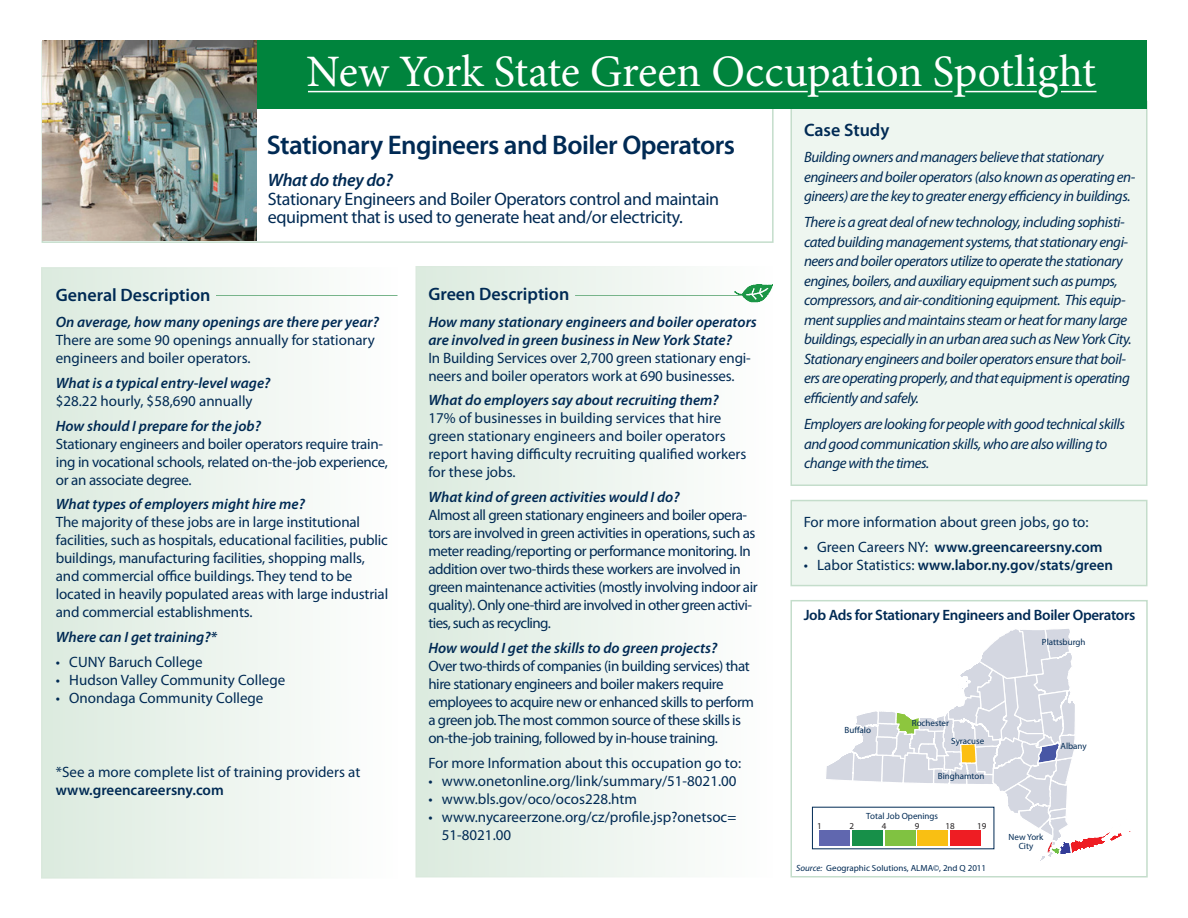
<style>
.page{position:relative;width:1188px;height:918px;background:#fff}
.page>*{position:absolute;margin:0;border:0;box-sizing:border-box;transform-origin:0 0}
.t1{font:45px "Minion Pro";color:#fff}
.t2{font:600 27px "Myriad Pro";letter-spacing:-.02em;color:#002a54}
.t3{font:18px/18px "Myriad Pro";letter-spacing:-.02em;color:#002a54}
.t4{font:600 18px "Myriad Pro";color:#002a54}
.t5{font:italic 600 18px "Myriad Pro";letter-spacing:-.02em;color:#002a54}
.t6{font:15px/18px "Myriad Pro";letter-spacing:-.01em;color:#002a54}
.t7{font:italic 15px/19.5px "Myriad Pro";letter-spacing:-.03em;color:#002a54}
.t8{font:15px/18px "Myriad Pro";letter-spacing:-.03em;color:#002a54}
.t9{font:italic 600 15px/18px "Myriad Pro";color:#002a54}
.t10{font:600 15px "Myriad Pro";letter-spacing:-.01em;color:#002a54}
.t11{font:9px/9px "Myriad Pro";color:#002a54;text-align:center}
.t12{font:9px "Myriad Pro";color:#231f20}
.s1{font-weight:400}
.s2{font-style:italic}
</style>
<div class="page">
<div style="left:790px;top:500px;width:358px;height:86px;background:#eef6f0;border:2px solid #c4ddcb"></div>
<div style="left:790px;top:101px;width:358px;height:385px;background:#eef6f0;border:2px solid #c4ddcb"></div>
<div style="left:416px;top:266px;width:356px;height:612px;background:linear-gradient(to right,#dcebdf,#fefefe);border:2px solid #dae9dd"></div>
<div style="left:41px;top:267px;width:357px;height:612px;background:linear-gradient(to right,#dbeadf,#fefefe);border:2px solid #dae9dd"></div>
<div style="left:256px;top:40px;width:892px;height:69px;background:#00843d"></div>
<hr style="left:308px;top:91px;width:500px;height:1px;background:#fff">
<hr style="left:818px;top:91px;width:134px;height:1px;background:#fff">
<hr style="left:965px;top:91px;width:72px;height:1px;background:#fff">
<hr style="left:1061px;top:91px;width:36px;height:1px;background:#fff">
<hr style="left:216px;top:295px;width:182px;height:1px;background:#77b48a">
<hr style="left:575px;top:295px;width:167px;height:1px;background:#77b48a">
<img style="left:734px;top:285px;width:39px;height:17px">
<img style="left:42px;top:40px;width:214px;height:201px">
<div style="left:790px;top:600px;width:358px;height:278px;border:2px solid #c4ddcb"></div>
<svg style="left:824px;top:629px;width:307px;height:232px"></svg>
<div style="left:819px;top:830px;width:31px;height:16px;background:#6067af"></div>
<div style="left:852px;top:830px;width:31px;height:16px;background:#179049"></div>
<div style="left:885px;top:830px;width:31px;height:16px;background:#80c241"></div>
<div style="left:951px;top:830px;width:30px;height:16px;background:#ee1d23"></div>
<div style="left:918px;top:830px;width:30px;height:16px;background:#f9bf13"></div>
<h1 class="t1" style="left:306px;top:42px;width:791px">New York State Green Occupation Spotlight</h1>
<h2 class="t2" style="left:267px;top:128px;width:470px">Stationary Engineers and Boiler Operators</h2>
<p class="t5" style="left:268px;top:168px;width:126px">What do they do?</p>
<p class="t3" style="left:268px;top:189px;width:453px">Stationary Engineers and Boiler Operators control and maintain equipment that is used to generate heat and/or electricity.</p>
<p class="t4" style="left:56px;top:283px;width:156px">General Description</p>
<p class="t9" style="left:56px;top:313px;width:325px">On average, how many openings are there per year?</p>
<p class="t6" style="left:56px;top:331px;width:321px">There are some 90 openings annually for stationary engineers and boiler operators.</p>
<p class="t9" style="left:56px;top:373px;width:216px">What is a typical entry-level wage?</p>
<p class="t6" style="left:56px;top:391px;width:198px">$28.22 hourly, $58,690 annually</p>
<p class="t9" style="left:56px;top:416px;width:207px">How should I prepare for the job?</p>
<p class="t6" style="left:56px;top:434px;width:334px">Stationary engineers and boiler operators require train&shy;ing in vocational schools, related on-the-job experience, or an associate degree.</p>
<p class="t9" style="left:56px;top:495px;width:251px">What types of employers might hire me?</p>
<p class="t6" style="left:56px;top:513px;width:334px">The majority of these jobs are in large institutional facilities, such as hospitals, educational facilities, public buildings, manufacturing facilities, shopping malls, and commercial office buildings. They tend to be located in heavily populated areas with large industrial and commercial establishments.</p>
<p class="t9" style="left:56px;top:628px;width:163px">Where can I get training?*</p>
<p class="t6" style="left:56px;top:652px;width:148px">• CUNY Baruch College</p>
<p class="t6" style="left:56px;top:670px;width:231px">• Hudson Valley Community College</p>
<p class="t6" style="left:56px;top:688px;width:209px">• Onondaga Community College</p>
<p class="t6" style="left:56px;top:763px;width:306px">*See a more complete list of training providers at</p>
<p class="t10" style="left:56px;top:780px;width:170px">www.greencareersny.com</p>
<p class="t4" style="left:428px;top:283px;width:142px">Green Description</p>
<p class="t9" style="left:428px;top:312px;width:330px">How many stationary engineers and boiler operators are involved in green business in New York State?</p>
<p class="t6" style="left:428px;top:348px;width:324px">In Building Services over 2,700 green stationary engi&shy;neers and boiler operators work at 690 businesses.</p>
<p class="t9" style="left:428px;top:391px;width:292px">What do employers say about recruiting them?</p>
<p class="t6" style="left:428px;top:409px;width:320px">17% of businesses in building services that hire green stationary engineers and boiler operators report having difficulty recruiting qualified workers for these jobs.</p>
<p class="t9" style="left:428px;top:488px;width:253px">What kind of green activities would I do?</p>
<p class="t8" style="left:428px;top:506px;width:331px">Almost all green stationary engineers and boiler opera&shy;tors are involved in green activities in operations, such as meter reading/reporting or performance monitoring. In addition over two-thirds these workers are involved in green maintenance activities (mostly involving indoor air quality). Only one-third are involved in other green activi&shy;ties, such as recycling.</p>
<p class="t9" style="left:428px;top:638px;width:290px">How would I get the skills to do green projects?</p>
<p class="t8" style="left:428px;top:657px;width:327px">Over two-thirds of companies (in building services) that hire stationary engineers and boiler makers require employees to acquire new or enhanced skills to perform a green job. The most common source of these skills is on-the-job training, followed by in-house training.</p>
<p class="t6" style="left:428px;top:753px;width:314px">For more Information about this occupation go to:</p>
<p class="t6" style="left:428px;top:771px;width:310px">• www.onetonline.org/link/summary/51-8021.00</p>
<p class="t6" style="left:428px;top:789px;width:210px">• www.bls.gov/oco/ocos228.htm</p>
<p class="t6" style="left:442px;top:807px;width:296px;text-indent:-14px">• www.nycareerzone.org/cz/profile.jsp?onetsoc=<br>51-8021.00</p>
<p class="t4" style="left:804px;top:118px;width:87px">Case Study</p>
<p class="t7" style="left:804px;top:147px;width:333px">Building owners and managers believe that stationary engineers and boiler operators (also known as operating en&shy;gineers) are the key to greater energy efficiency in buildings.</p>
<p class="t7" style="left:804px;top:212px;width:329px">There is a great deal of new technology, including sophisti&shy;cated building management systems, that stationary engi&shy;neers and boiler operators utilize to operate the stationary engines, boilers, and auxiliary equipment such as pumps, compressors, and air-conditioning equipment. This equip&shy;ment supplies and maintains steam or heat for many large buildings, especially in an urban area such as New York City.<br>Stationary engineers and boiler operators ensure that boil&shy;ers are operating properly, and that equipment is operating efficiently and safely.</p>
<p class="t7" style="left:804px;top:414px;width:323px">Employers are looking for people with good technical skills and good communication skills, who are also willing to change with the times.</p>
<p class="t6" style="left:804px;top:513px;width:286px">For more information about green jobs, go to:</p>
<p class="t10" style="left:804px;top:537px;width:300px"><span class="s1">• Green Careers NY:</span> www.greencareersny.com</p>
<p class="t10" style="left:804px;top:555px;width:311px"><span class="s1">• Labor Statistics:</span> www.labor.ny.gov/stats/green</p>
<p class="t10" style="left:804px;top:606px;width:333px">Job Ads for Stationary Engineers and Boiler Operators</p>
<p class="t11" style="left:1042px;top:637px;width:45px">Plattsburgh</p>
<p class="t11" style="left:845px;top:726px;width:28px">Buffalo</p>
<p class="t11" style="left:912px;top:718px;width:39px">Rochester</p>
<p class="t11" style="left:951px;top:737px;width:34px">Syracuse</p>
<p class="t11" style="left:938px;top:771px;width:48px">Binghamton</p>
<p class="t11" style="left:866px;top:811px;width:73px">Total Job Openings</p>
<p class="t12" style="left:817px;top:820px;width:6px">1</p>
<p class="t12" style="left:849px;top:820px;width:6px">2</p>
<p class="t12" style="left:882px;top:820px;width:6px">4</p>
<p class="t12" style="left:915px;top:820px;width:6px">9</p>
<p class="t12" style="left:946px;top:820px;width:11px">18</p>
<p class="t12" style="left:977px;top:820px;width:11px">19</p>
<p class="t11" style="left:796px;top:863px;width:191px"><span class="s2">Source:</span> Geographic Solutions, ALMA©, 2nd Q 2011</p>
<p class="t11" style="left:1061px;top:742px;width:28px">Albany</p>
<p class="t11" style="left:1009px;top:833px;width:36px">New York<br>City</p>
</div>
